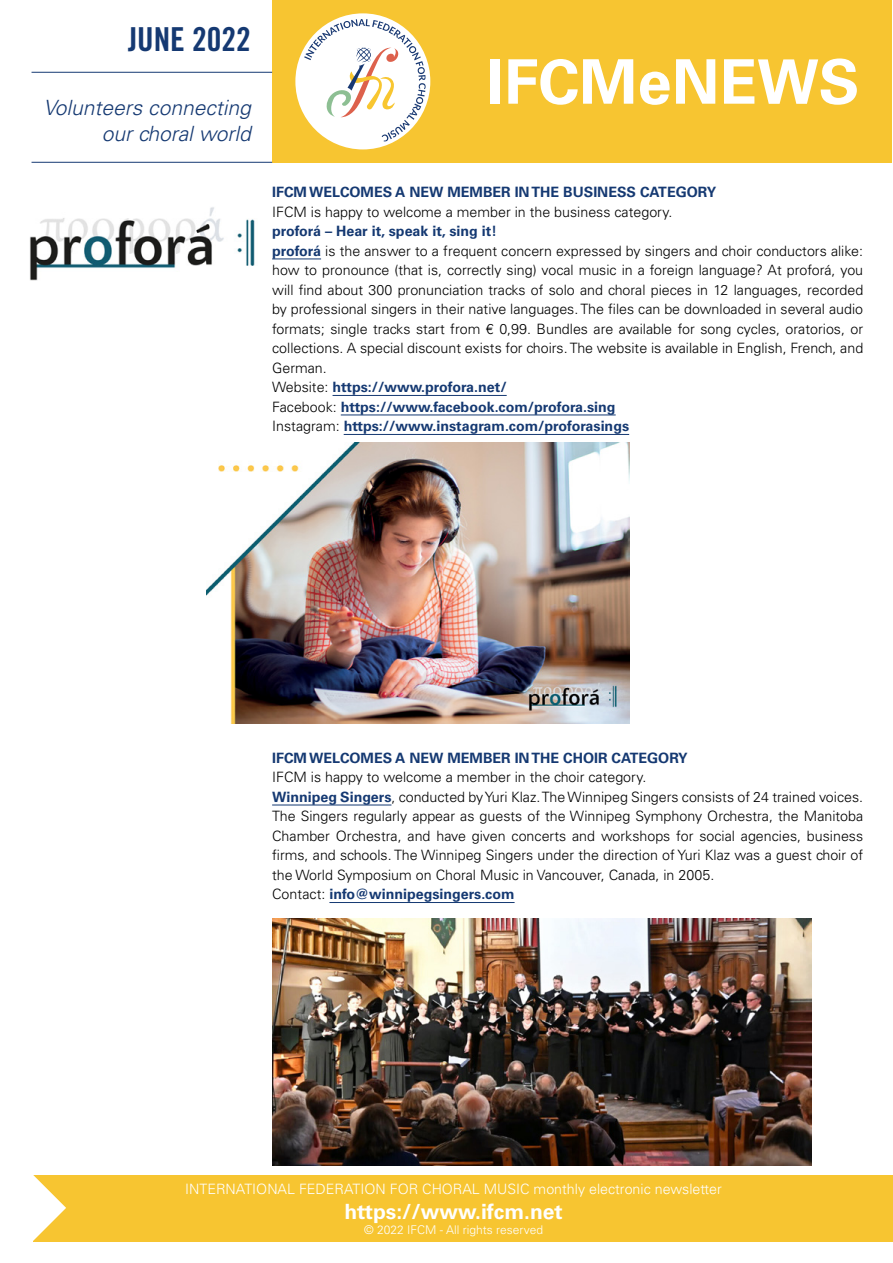
<style>
.page{position:relative;width:893px;height:1263px;background:#fff}
.page>*{position:absolute;margin:0;border:0;box-sizing:border-box;transform-origin:0 0}
.t1{font:700 61.5px "Univers LT Std";color:#fff}
.t2{font:33px "Trade Gothic LT Std Bd Cn 20";color:#153972}
.t3{font:italic 300 21px/25.2px "Univers LT Std";color:#153972;text-align:right}
.t4{font:700 21px "Univers LT Std";color:#fff}
.t5{font:300 14.25px/19.5px "Univers LT Std";color:#000}
.t6{font:700 14.25px "Univers LT Std";color:#153972}
.t7{font:300 14.25px "Univers LT Std";color:#fff}
.t8{font:300 12px "Univers LT Std";color:#fff}
.s1{font-weight:700;color:#153972}
</style>
<div class="page">
<div style="left:33px;top:1176px;width:860px;height:66px;background:#f7c531"></div>
<svg style="left:33px;top:1175px;width:33px;height:66px"></svg>
<div style="left:272px;top:0;width:619px;height:163px;background:#f7c531"></div>
<div style="left:295px;top:13px;width:135px;height:136px;background:#fff;border-radius:50%"></div>
<svg style="left:304px;top:19px;width:122px;height:123px"></svg>
<hr style="left:32px;top:72px;width:240px;height:1px;background:#153972">
<hr style="left:32px;top:162px;width:240px;height:1px;background:#153972">
<hr style="left:272px;top:259px;width:49px;height:1px;background:#153972">
<hr style="left:333px;top:395px;width:174px;height:1px;background:#153972">
<hr style="left:341px;top:415px;width:275px;height:1px;background:#153972">
<hr style="left:344px;top:434px;width:285px;height:1px;background:#153972">
<hr style="left:272px;top:805px;width:119px;height:1px;background:#153972">
<hr style="left:329px;top:902px;width:186px;height:1px;background:#153972">
<img style="left:30px;top:207px;width:225px;height:74px">
<img style="left:207px;top:442px;width:422px;height:282px">
<img style="left:272px;top:918px;width:539px;height:247px">
<h2 class="t2" style="left:128px;top:19px;width:124px">JUNE 2022</h2>
<h3 class="t3" style="left:44px;top:96px;width:209px">Volunteers connecting our choral world</h3>
<h1 class="t1" style="left:487px;top:46px;width:374px">IFCMeNEWS</h1>
<p class="t6" style="left:272px;top:184px;width:446px">IFCM WELCOMES A NEW MEMBER IN THE BUSINESS CATEGORY</p>
<p class="t5" style="left:272px;top:202px;width:402px">IFCM is happy to welcome a member in the business category.</p>
<p class="t5" style="left:272px;top:222px;width:593px"><span class="s1">proforá – Hear it, speak it, sing it!<br>proforá</span> is the answer to a frequent concern expressed by singers and choir conductors alike: how to pronounce (that is, correctly sing) vocal music in a foreign language? At proforá, you will find about 300 pronunciation tracks of solo and choral pieces in 12 languages, recorded by professional singers in their native languages. The files can be downloaded in several audio formats; single tracks start from € 0,99. Bundles are available for song cycles, oratorios, or collections. A special discount exists for choirs. The website is available in English, French, and German.<br>Website: <span class="s1">https://www.profora.net/<br></span>Facebook: <span class="s1">https://www.facebook.com/profora.sing<br></span>Instagram: <span class="s1">https://www.instagram.com/proforasings</span></p>
<p class="t6" style="left:272px;top:749px;width:417px">IFCM WELCOMES A NEW MEMBER IN THE CHOIR CATEGORY</p>
<p class="t5" style="left:272px;top:768px;width:593px">IFCM is happy to welcome a member in the choir category.<br><span class="s1">Winnipeg Singers</span>, conducted by Yuri Klaz. The Winnipeg Singers consists of 24 trained voices.<br>The Singers regularly appear as guests of the Winnipeg Symphony Orchestra, the Manitoba Chamber Orchestra, and have given concerts and workshops for social agencies, business firms, and schools. The Winnipeg Singers under the direction of Yuri Klaz was a guest choir of the World Symposium on Choral Music in Vancouver, Canada, in 2005.<br>Contact: <span class="s1">info@winnipegsingers.com</span></p>
<p class="t7" style="left:185px;top:1180px;width:538px">INTERNATIONAL FEDERATION FOR CHORAL MUSIC monthly electronic newsletter</p>
<h3 class="t4" style="left:344px;top:1200px;width:220px">https://www.ifcm.net</h3>
<p class="t8" style="left:364px;top:1222px;width:180px">© 2022 IFCM - All rights reserved</p>
</div>
